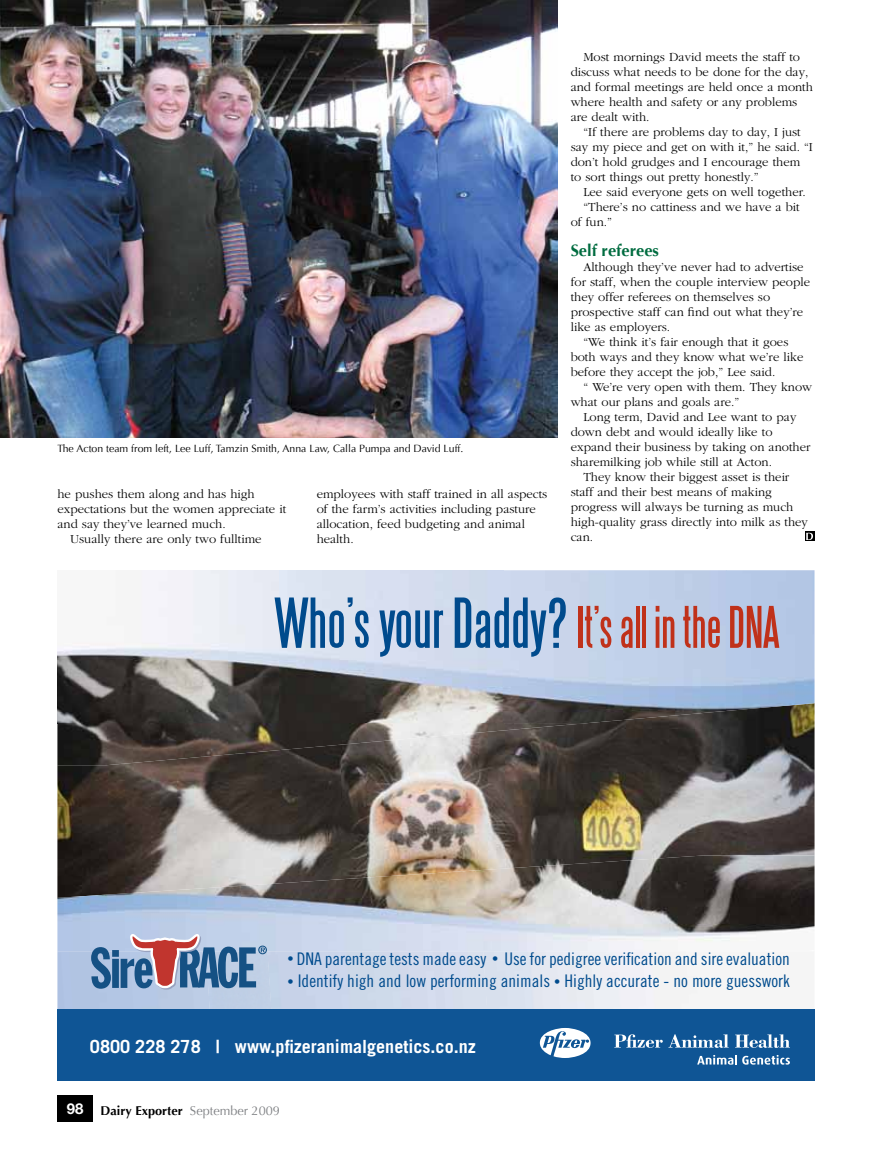
<style>
.page{position:relative;width:872px;height:1149px;background:#fff}
.page>*{position:absolute;margin:0;border:0;box-sizing:border-box;transform-origin:0 0}
.t1{font:62.85px "Steelfish";color:#004b8d;scale:1.1 1}
.t2{font:700 18.15px "Trade Gothic";color:#fff}
.t3{font:17.4px "Trade Gothic Cond Eighteen";color:#004b8d}
.t4{font:700 16.5px "Optima";color:#006c40}
.t5{font:300 12.75px/15px "Garamond";color:#000}
.t6{font:700 12.75px "Optima";color:#000}
.t7{font:10.5px "Optima";color:#000}
.s1{font-size:52.35px;color:#c0311a}
.s2{font-size:12.45px}
.s3{font-family:"Helvetica Neue";font-size:15px;color:#fff}
.s4{font-weight:400;color:#808285}
</style>
<div class="page">
<div style="left:57px;top:1095px;width:36px;height:26px;background:#000"></div>
<img style="left:57px;top:710px;width:757px;height:178px">
<img style="left:57px;top:950px;width:153px;height:59px">
<img style="left:190px;top:862px;width:402px;height:88px">
<img style="left:592px;top:855px;width:222px;height:95px">
<img style="left:57px;top:888px;width:133px;height:62px">
<div style="left:57px;top:1009px;width:757px;height:71px;background:#0f5595"></div>
<svg style="left:614px;top:1034px;width:114px;height:13px"></svg>
<svg style="left:735px;top:1034px;width:54px;height:13px"></svg>
<svg style="left:697px;top:1055px;width:93px;height:9px"></svg>
<svg style="left:540px;top:1028px;width:50px;height:29px"></svg>
<img style="left:57px;top:570px;width:669px;height:153px">
<img style="left:726px;top:570px;width:88px;height:140px">
<img style="left:57px;top:723px;width:529px;height:42px">
<svg style="left:91px;top:933px;width:176px;height:56px;background:#8592b0"></svg>
<div style="left:805px;top:531px;width:9px;height:10px;background:#000"></div>
<svg style="left:806px;top:532px;width:7px;height:8px"></svg>
<img style="left:0;top:0;width:558px;height:437px">
<p class="t7" style="left:57px;top:442px;width:407px">The Acton team from left, Lee Luff, Tamzin Smith, Anna Law, Calla Pumpa and David Luff.</p>
<p class="t5" style="left:57px;top:486px;width:199px">he pushes them along and has high</p>
<p class="t5" style="left:57px;top:501px;width:230px">expectations but the women appreciate it</p>
<p class="t5" style="left:57px;top:516px;width:170px">and say they’ve learned much.</p>
<p class="t5" style="left:70px;top:531px;width:193px">Usually there are only two fulltime</p>
<p class="t5" style="left:317px;top:486px;width:232px">employees with staff trained in all aspects of the farm’s activities including pasture allocation, feed budgeting and animal health.</p>
<p class="t5" style="left:570px;top:49px;width:244px;text-indent:13px">Most mornings David meets the staff to discuss what needs to be done for the day, and formal meetings are held once a month where health and safety or any problems are dealt with.</p>
<p class="t5" style="left:570px;top:124px;width:244px;text-indent:13px">“If there are problems day to day, I just say my piece and get on with it,” he said. “I don’t hold grudges and I encourage them to sort things out pretty honestly.”</p>
<p class="t5" style="left:583px;top:184px;width:224px">Lee said everyone gets on well together.</p>
<p class="t5" style="left:583px;top:199px;width:218px">“There’s no cattiness and we have a bit</p>
<p class="t5" style="left:570px;top:214px;width:43px">of fun.”</p>
<p class="t4" style="left:570px;top:240px;width:90px">Self referees</p>
<p class="t5" style="left:583px;top:259px;width:222px">Although they’ve never had to advertise</p>
<p class="t5" style="left:570px;top:274px;width:241px">for staff, when the couple interview people</p>
<p class="t5" style="left:570px;top:289px;width:201px">they offer referees on themselves so</p>
<p class="t5" style="left:570px;top:304px;width:234px">prospective staff can find out what they’re</p>
<p class="t5" style="left:570px;top:319px;width:101px">like as employers.</p>
<p class="t5" style="left:583px;top:334px;width:206px">“We think it’s fair enough that it goes</p>
<p class="t5" style="left:570px;top:349px;width:234px">both ways and they know what we’re like</p>
<p class="t5" style="left:570px;top:364px;width:206px">before they accept the job,” Lee said.</p>
<p class="t5" style="left:583px;top:379px;width:230px">“ We’re very open with them. They know</p>
<p class="t5" style="left:570px;top:394px;width:170px">what our plans and goals are.”</p>
<p class="t5" style="left:583px;top:409px;width:214px">Long term, David and Lee want to pay</p>
<p class="t5" style="left:570px;top:424px;width:203px">down debt and would ideally like to</p>
<p class="t5" style="left:570px;top:439px;width:241px">expand their business by taking on another</p>
<p class="t5" style="left:570px;top:454px;width:203px">sharemilking job while still at Acton.</p>
<p class="t5" style="left:583px;top:469px;width:207px">They know their biggest asset is their</p>
<p class="t5" style="left:570px;top:484px;width:203px">staff and their best means of making</p>
<p class="t5" style="left:570px;top:499px;width:224px">progress will always be turning as much</p>
<p class="t5" style="left:570px;top:514px;width:239px">high-quality grass directly into milk as they</p>
<p class="t5" style="left:570px;top:529px;width:24px">can.</p>
<h1 class="t1" style="left:274px;top:589px;width:460px">Who’s your Daddy? <span class="s1">It’s all in the DNA</span></h1>
<h3 class="t3" style="left:287px;top:947px;width:504px"><span class="s2">•</span> DNA parentage tests made easy <span class="s2">•</span> Use for pedigree verification and sire evaluation</h3>
<h3 class="t3" style="left:287px;top:970px;width:504px"><span class="s2">•</span> Identify high and low performing animals <span class="s2">•</span> Highly accurate - no more guesswork</h3>
<h2 class="t2" style="left:90px;top:1034px;width:387px">0800 228 278 | www.pfizeranimalgenetics.co.nz</h2>
<p class="t6" style="left:67px;top:1103px;width:215px"><span class="s3">98</span> Dairy Exporter <span class="s4">September 2009</span></p>
</div>
